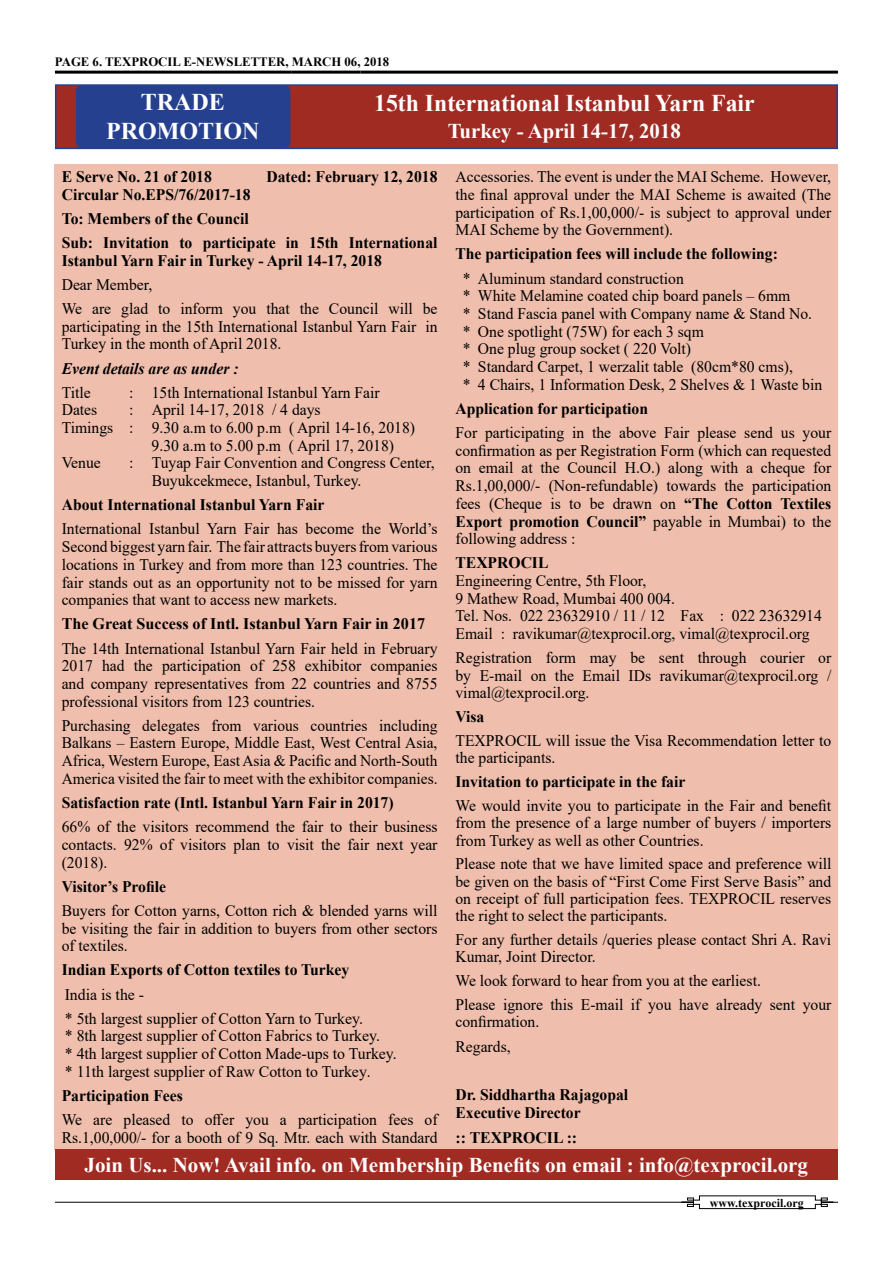
<style>
.page{position:relative;width:893px;height:1263px;background:#fff}
.page>*{position:absolute;margin:0;border:0;box-sizing:border-box;transform-origin:0 0}
.t1{font:700 24px/28.8px "Times New Roman";color:#fff;text-align:center}
.t2{font:700 21px "Times New Roman";color:#fff}
.t3{font:16.2px/17.7px "Times New Roman";color:#000}
.t4{font:700 16.2px/24.2px "Times New Roman";color:#000}
.t5{font:16.2px/17.7px "Times New Roman";color:#000;text-align:justify;scale:.96 1}
.t6{font:italic 700 16.2px "Times New Roman";color:#000}
.t7{font:700 12.75px "Times New Roman";color:#000}
.t8{font:700 12px "Times New Roman";color:#000}
.s1{font-weight:700}
</style>
<div class="page">
<hr style="left:55px;top:1202px;width:783px;height:1px;background:#000">
<svg style="left:681px;top:1195px;width:153px;height:14px"></svg>
<hr style="left:55px;top:71px;width:237px;height:3px;background:#000">
<hr style="left:292px;top:71px;width:69px;height:3px;background:#000">
<hr style="left:361px;top:71px;width:477px;height:3px;background:#000">
<div style="left:55px;top:84px;width:783px;height:65px;background:#a02b22;border:2px solid #25408f"></div>
<div style="left:76px;top:85px;width:214px;height:63px;background:#25408f;border-radius:7px"></div>
<div style="left:55px;top:164px;width:783px;height:985px;background:#efbeac"></div>
<div style="left:55px;top:1149px;width:783px;height:30px;background:#a02b22"></div>
<p class="t7" style="left:55px;top:53px;width:336px">PAGE 6. TEXPROCIL E-NEWSLETTER, MARCH 06, 2018</p>
<h1 class="t1" style="left:106px;top:87px;width:155px">TRADE<br>PROMOTION</h1>
<h1 class="t1" style="left:374px;top:88px;width:382px">15th International Istanbul Yarn Fair</h1>
<p class="t2" style="left:448px;top:116px;width:235px">Turkey - April 14-17, 2018</p>
<p class="t3" style="left:455px;top:167px;width:377px;text-align:justify">Accessories. The event is under the MAI Scheme. However, the final approval under the MAI Scheme is awaited (The participation of Rs.1,00,000/- is subject to approval under MAI Scheme by the Government).</p>
<p class="t4" style="left:455px;top:241px;width:324px">The participation fees will include the following:</p>
<p class="t3" style="left:463px;top:269px;width:361px">* Aluminum standard construction<br>* White Melamine coated chip board panels – 6mm<br>* Stand Fascia panel with Company name &amp; Stand No. * One spotlight (75W) for each 3 sqm<br>* One plug group socket ( 220 Volt)<br>* Standard Carpet, 1 werzalit table (80cm*80 cms),<br>* 4 Chairs, 1 Information Desk, 2 Shelves &amp; 1 Waste bin</p>
<p class="t4" style="left:455px;top:396px;width:194px">Application for participation</p>
<p class="t3" style="left:455px;top:423px;width:377px;text-align:justify">For participating in the above Fair please send us your confirmation as per Registration Form (which can requested on email at the Council H.O.) along with a cheque for Rs.1,00,000/- (Non-refundable) towards the participation fees (Cheque is to be drawn on <span class="s1">“The Cotton Textiles Export promotion Council”</span> payable in Mumbai) to the following address :</p>
<p class="t4" style="left:455px;top:550px;width:94px">TEXPROCIL</p>
<p class="t3" style="left:455px;top:571px;width:368px">Engineering Centre, 5th Floor,<br>9 Mathew Road, Mumbai 400 004.<br>Tel. Nos. 022 23632910 / 11 / 12 Fax : 022 23632914<br>Email : ravikumar@texprocil.org, vimal@texprocil.org</p>
<p class="t3" style="left:455px;top:649px;width:377px;text-align:justify">Registration form may be sent through courier or by E-mail on the Email IDs ravikumar@texprocil.org / vimal@texprocil.org.</p>
<p class="t4" style="left:455px;top:704px;width:30px">Visa</p>
<p class="t3" style="left:455px;top:731px;width:377px;line-height:17.2px">TEXPROCIL will issue the Visa Recommendation letter to the participants.</p>
<p class="t4" style="left:455px;top:769px;width:231px">Invitation to participate in the fair</p>
<p class="t3" style="left:455px;top:796px;width:377px;line-height:17.2px;text-align:justify">We would invite you to participate in the Fair and benefit from the presence of a large number of buyers / importers from Turkey as well as other Countries.</p>
<p class="t3" style="left:455px;top:855px;width:377px;line-height:17.2px;text-align:justify">Please note that we have limited space and preference will be given on the basis of “First Come First Serve Basis” and on receipt of full participation fees. TEXPROCIL reserves the right to select the participants.</p>
<p class="t3" style="left:455px;top:930px;width:377px;line-height:17.2px">For any further details /queries please contact Shri A. Ravi<br>Kumar, Joint Director.</p>
<p class="t3" style="left:455px;top:968px;width:377px;line-height:23.9px">We look forward to hear from you at the earliest.<br>Please ignore this E-mail if you have already sent your</p>
<p class="t3" style="left:455px;top:1009px;width:85px;line-height:24.2px">confirmation.<br>Regards,</p>
<p class="t4" style="left:455px;top:1085px;width:174px;line-height:18px">Dr. Siddhartha Rajagopal<br>Executive Director</p>
<p class="t4" style="left:455px;top:1125px;width:123px">:: TEXPROCIL ::</p>
<p class="t2" style="left:85px;top:1149px;width:725px">Join Us... Now! Avail info. on Membership Benefits on email : info@texprocil.org</p>
<p class="t4" style="left:62px;top:164px;width:152px">E Serve No. 21 of 2018</p>
<p class="t4" style="left:266px;top:164px;width:173px">Dated: February 12, 2018</p>
<p class="t4" style="left:62px;top:182px;width:377px">Circular No.EPS/76/2017-18<br>To: Members of the Council<br>Sub: Invitation to participate in 15th International</p>
<p class="t4" style="left:62px;top:248px;width:322px">Istanbul Yarn Fair in Turkey - April 14-17, 2018</p>
<p class="t3" style="left:62px;top:272px;width:377px;line-height:24.2px">Dear Member,<br>We are glad to inform you that the Council will be</p>
<p class="t3" style="left:62px;top:317px;width:377px">participating in the 15th International Istanbul Yarn Fair in<br>Turkey in the month of April 2018.</p>
<p class="t6" style="left:62px;top:357px;width:178px">Event details are as under :</p>
<p class="t3" style="left:62px;top:383px;width:30px">Title</p>
<p class="t3" style="left:129px;top:383px;width:252px">: 15th International Istanbul Yarn Fair</p>
<p class="t3" style="left:62px;top:401px;width:37px">Dates</p>
<p class="t3" style="left:129px;top:401px;width:193px">: April 14-17, 2018 / 4 days</p>
<p class="t3" style="left:62px;top:418px;width:355px">Timings : 9.30 a.m to 6.00 p.m ( April 14-16, 2018)</p>
<p class="t3" style="left:152px;top:436px;width:244px">9.30 a.m to 5.00 p.m ( April 17, 2018)</p>
<p class="t3" style="left:62px;top:454px;width:41px">Venue</p>
<p class="t3" style="left:152px;top:454px;width:284px;text-indent:-22px">: Tuyap Fair Convention and Congress Center,<br>Buyukcekmece, Istanbul, Turkey.</p>
<p class="t4" style="left:62px;top:492px;width:264px">About International Istanbul Yarn Fair</p>
<p class="t3" style="left:62px;top:520px;width:377px;text-align:justify">International Istanbul Yarn Fair has become the World’s Second biggest yarn fair. The fair attracts buyers from various locations in Turkey and from more than 123 countries. The fair stands out as an opportunity not to be missed for yarn companies that want to access new markets.</p>
<p class="t4" style="left:62px;top:611px;width:365px">The Great Success of Intl. Istanbul Yarn Fair in 2017</p>
<p class="t3" style="left:62px;top:639px;width:377px;text-align:justify">The 14th International Istanbul Yarn Fair held in February 2017 had the participation of 258 exhibitor companies and company representatives from 22 countries and 8755 professional visitors from 123 countries.</p>
<p class="t5" style="left:62px;top:716px;width:393px">Purchasing delegates from various countries including Balkans – Eastern Europe, Middle East, West Central Asia, Africa, Western Europe, East Asia &amp; Pacific and North-South America visited the fair to meet with the exhibitor companies.</p>
<p class="t4" style="left:62px;top:790px;width:333px">Satisfaction rate (Intl. Istanbul Yarn Fair in 2017)</p>
<p class="t3" style="left:62px;top:817px;width:377px;text-align:justify">66% of the visitors recommend the fair to their business contacts. 92% of visitors plan to visit the fair next year (2018).</p>
<p class="t4" style="left:62px;top:874px;width:106px">Visitor’s Profile</p>
<p class="t3" style="left:62px;top:901px;width:377px;text-align:justify">Buyers for Cotton yarns, Cotton rich &amp; blended yarns will be visiting the fair in addition to buyers from other sectors of textiles.</p>
<p class="t4" style="left:62px;top:957px;width:289px">Indian Exports of Cotton textiles to Turkey</p>
<p class="t3" style="left:65px;top:981px;width:300px;line-height:24.2px">India is the -<br>* 5th largest supplier of Cotton Yarn to Turkey.</p>
<p class="t3" style="left:65px;top:1027px;width:334px">* 8th largest supplier of Cotton Fabrics to Turkey.<br>* 4th largest supplier of Cotton Made-ups to Turkey. * 11th largest supplier of Raw Cotton to Turkey.</p>
<p class="t4" style="left:62px;top:1083px;width:123px">Participation Fees</p>
<p class="t3" style="left:62px;top:1110px;width:377px">We are pleased to offer you a participation fees of<br>Rs.1,00,000/- for a booth of 9 Sq. Mtr. each with Standard</p>
<p class="t8" style="left:710px;top:1194px;width:95px">www.texprocil.org</p>
</div>
